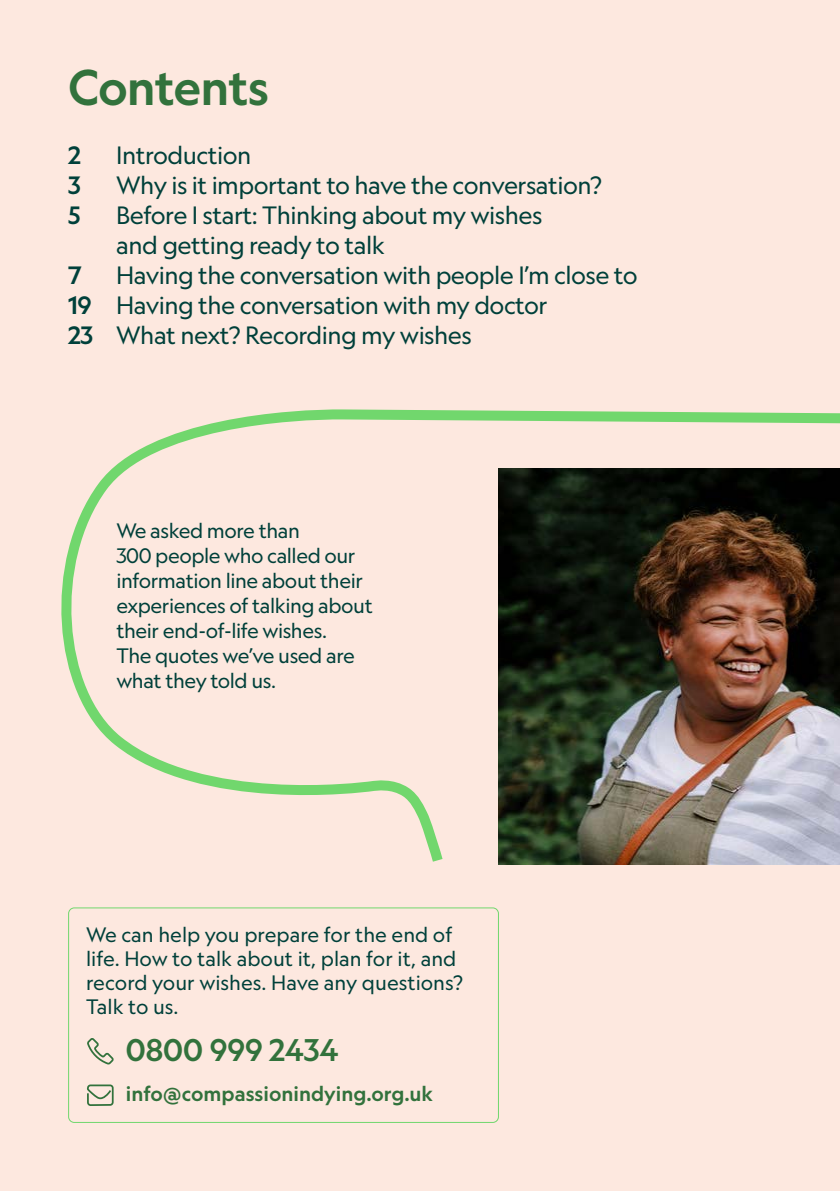
<style>
.page{position:relative;width:840px;height:1191px;background:#fff}
.page>*{position:absolute;margin:0;border:0;box-sizing:border-box;transform-origin:0 0}
.t1{font:500 48px "Geograph";letter-spacing:-.02em;color:#32723c}
.t2{font:500 30px "Geograph";color:#32723c}
.t3{font:24px/30px "Geograph";letter-spacing:-.025em;color:#00403a}
.t4{font:500 24px "Geograph";color:#00403a}
.t5{font:20px/25px "Geograph";letter-spacing:-.02em;color:#00403a}
.t6{font:20px/24px "Geograph";color:#00403a}
.t7{font:500 20px "Geograph";color:#32723c}
.s1{font-weight:500}
</style>
<div class="page">
<div style="left:0;top:0;width:839px;height:1191px;background:#fde8df"></div>
<svg style="left:87px;top:1038px;width:27px;height:27px"></svg>
<svg style="left:87px;top:1084px;width:27px;height:22px"></svg>
<div style="left:68px;top:907px;width:430px;height:216px;border:1px solid #71d76d;border-radius:6px"></div>
<svg style="left:61px;top:409px;width:778px;height:456px"></svg>
<img style="left:498px;top:468px;width:341px;height:396px">
<h1 class="t1" style="left:68px;top:57px;width:202px">Contents</h1>
<p class="t4" style="left:68px;top:139px;width:14px">2</p>
<p class="t3" style="left:116px;top:139px;width:137px">Introduction</p>
<p class="t4" style="left:68px;top:169px;width:14px">3</p>
<p class="t3" style="left:116px;top:169px;width:487px">Why is it important to have the conversation?</p>
<p class="t4" style="left:68px;top:199px;width:14px">5</p>
<p class="t3" style="left:116px;top:199px;width:427px">Before I start: Thinking about my wishes and getting ready to talk</p>
<p class="t4" style="left:68px;top:259px;width:15px">7</p>
<p class="t3" style="left:68px;top:259px;width:571px;text-indent:48px">Having the conversation with people I’m close to<br><span class="s1">19</span> Having the conversation with my doctor<br><span class="s1">23</span> What next? Recording my wishes</p>
<p class="t5" style="left:116px;top:517px;width:258px">We asked more than<br>300 people who called our information line about their experiences of talking about their end-of-life wishes.<br>The quotes we’ve used are what they told us.</p>
<p class="t6" style="left:86px;top:922px;width:378px">We can help you prepare for the end of life. How to talk about it, plan for it, and record your wishes. Have any questions?<br>Talk to us.</p>
<p class="t2" style="left:126px;top:1031px;width:214px">0800 999 2434</p>
<p class="t7" style="left:126px;top:1081px;width:308px">info@compassionindying.org.uk</p>
</div>
